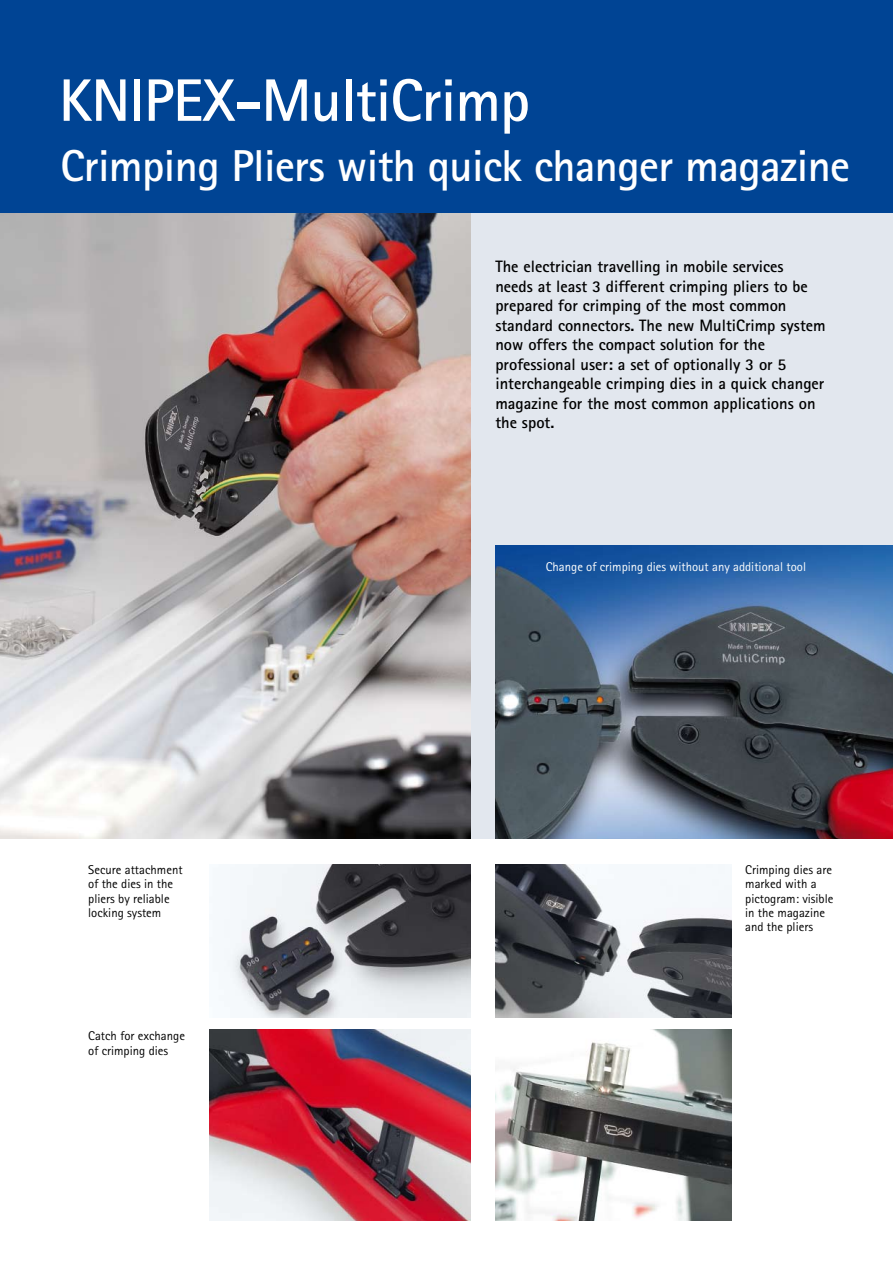
<style>
.page{position:relative;width:893px;height:1263px;background:#fff}
.page>*{position:absolute;margin:0;border:0;box-sizing:border-box;transform-origin:0 0}
.t1{font:700 60px "Rotis Sans Serif";letter-spacing:-.015em;color:#fff}
.t2{font:700 44.7px "Rotis Sans Serif";letter-spacing:-.015em;color:#fff}
.t3{font:700 16.5px/19.5px "Rotis Sans Serif";color:#000}
.t4{font:12.75px/14.2px "Rotis Sans Serif";color:#000}
.t5{font:12.75px "Rotis Sans Serif";color:#fff}
</style>
<div class="page">
<div style="left:459px;top:208px;width:434px;height:631px;background:#e2e7ee"></div>
<img style="left:0;top:213px;width:471px;height:626px">
<img style="left:495px;top:545px;width:398px;height:294px">
<div style="left:0;top:0;width:893px;height:213px;background:#004494"></div>
<img style="left:495px;top:864px;width:236px;height:153px">
<img style="left:209px;top:1030px;width:262px;height:190px">
<img style="left:224px;top:864px;width:247px;height:153px">
<img style="left:495px;top:1030px;width:236px;height:190px">
<p class="t1" style="left:59px;top:63px;width:473px">KNIPEX-MultiCrimp</p>
<p class="t2" style="left:60px;top:137px;width:791px">Crimping Pliers with quick changer magazine</p>
<p class="t3" style="left:495px;top:257px;width:332px">The electrician travelling in mobile services<br>needs at least 3 different crimping pliers to be prepared for crimping of the most common standard connectors. The new MultiCrimp system now offers the compact solution for the professional user: a set of optionally 3 or 5 interchangeable crimping dies in a quick changer magazine for the most common applications on the spot.</p>
<p class="t4" style="left:88px;top:862px;width:96px">Secure attachment of the dies in the pliers by reliable locking system</p>
<p class="t4" style="left:88px;top:1028px;width:98px;line-height:15px">Catch for exchange of crimping dies</p>
<p class="t5" style="left:546px;top:559px;width:262px">Change of crimping dies without any additional tool</p>
<p class="t4" style="left:745px;top:862px;width:90px">Crimping dies are marked with a pictogram: visible in the magazine and the pliers</p>
</div>
